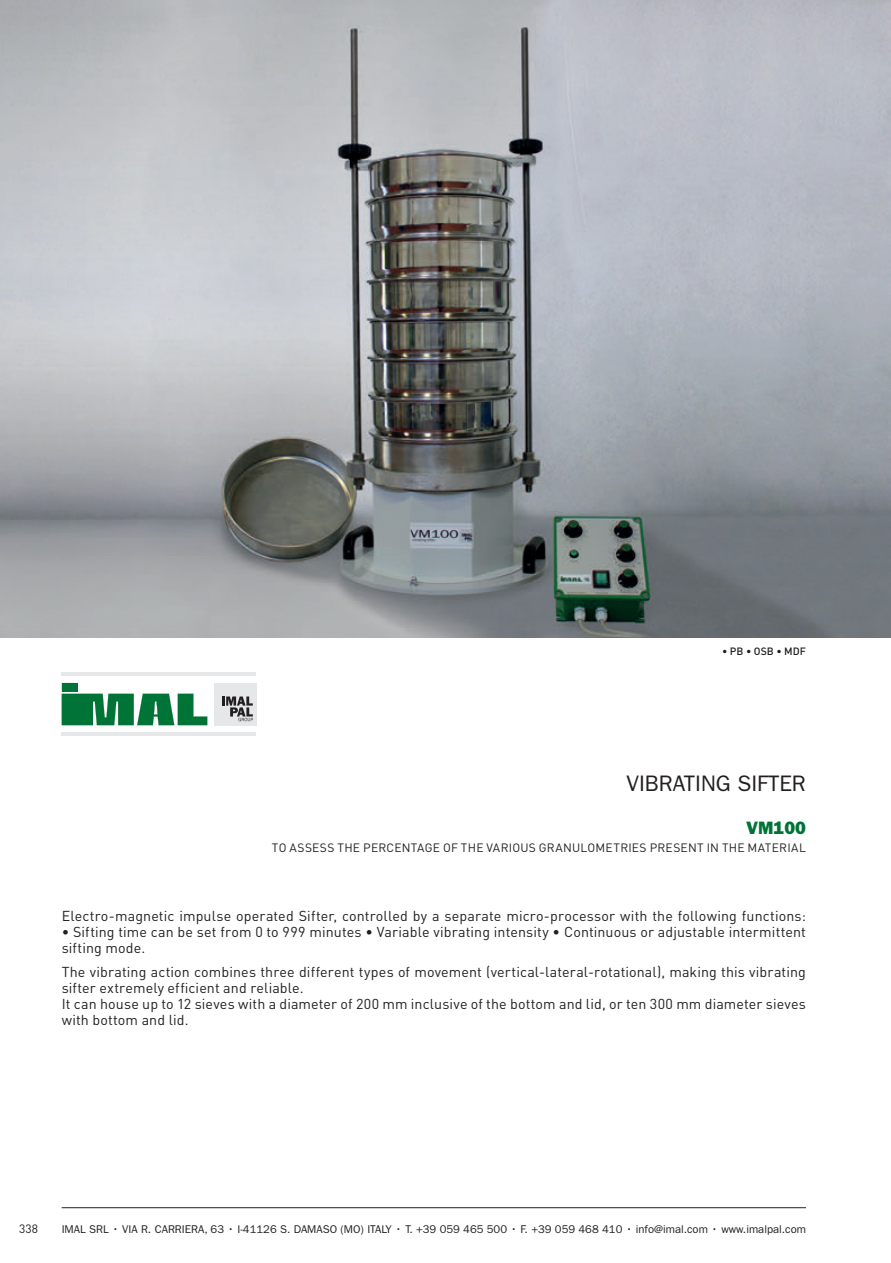
<style>
.page{position:relative;width:891px;height:1263px;background:#fff}
.page>*{position:absolute;margin:0;border:0;box-sizing:border-box;transform-origin:0 0}
.t1{font:22.5px "Franklin Gothic";color:#231f20}
.t2{font:800 18px "Franklin Gothic";color:#007437}
.t3{font:14.25px/15.8px "DIN";letter-spacing:.01em;color:#231f20}
.t4{font:12px "DIN";letter-spacing:.02em;color:#231f20}
.t5{font:11.25px "Franklin Gothic";color:#231f20}
.t6{font:500 10.5px "DIN";color:#231f20}
</style>
<div class="page">
<hr style="left:890px;top:0;width:1px;height:1263px;background:#e6e7e9">
<div style="left:215px;top:683px;width:42px;height:42px;background:#e6e7e9"></div>
<svg style="left:222px;top:696px;width:31px;height:25px"></svg>
<svg style="left:62px;top:683px;width:145px;height:42px"></svg>
<hr style="left:62px;top:672px;width:194px;height:4px;background:#e6e7e9">
<hr style="left:62px;top:732px;width:194px;height:4px;background:#e6e7e9">
<hr style="left:62px;top:1207px;width:744px;height:1px;background:#231f20">
<img style="left:0;top:0;width:891px;height:638px">
<p class="t6" style="left:722px;top:644px;width:85px">• PB • OSB • MDF</p>
<p class="t1" style="left:626px;top:770px;width:181px">VIBRATING SIFTER</p>
<p class="t2" style="left:746px;top:817px;width:61px">VM100</p>
<p class="t4" style="left:272px;top:840px;width:535px">TO ASSESS THE PERCENTAGE OF THE VARIOUS GRANULOMETRIES PRESENT IN THE MATERIAL</p>
<p class="t3" style="left:62px;top:908px;width:746px">Electro-magnetic impulse operated Sifter, controlled by a separate micro-processor with the following functions:</p>
<p class="t3" style="left:62px;top:924px;width:746px">• Sifting time can be set from 0 to 999 minutes • Variable vibrating intensity • Continuous or adjustable intermittent sifting mode.</p>
<p class="t3" style="left:62px;top:964px;width:746px">The vibrating action combines three different types of movement (vertical-lateral-rotational), making this vibrating sifter extremely efficient and reliable.</p>
<p class="t3" style="left:62px;top:995px;width:746px">It can house up to 12 sieves with a diameter of 200 mm inclusive of the bottom and lid, or ten 300 mm diameter sieves with bottom and lid.</p>
<p class="t4" style="left:19px;top:1221px;width:20px">338</p>
<p class="t5" style="left:62px;top:1223px;width:746px">IMAL SRL • VIA R. CARRIERA, 63 • I-41126 S. DAMASO (MO) ITALY • T. +39 059 465 500 • F. +39 059 468 410 • info@imal.com • www.imalpal.com</p>
</div>
